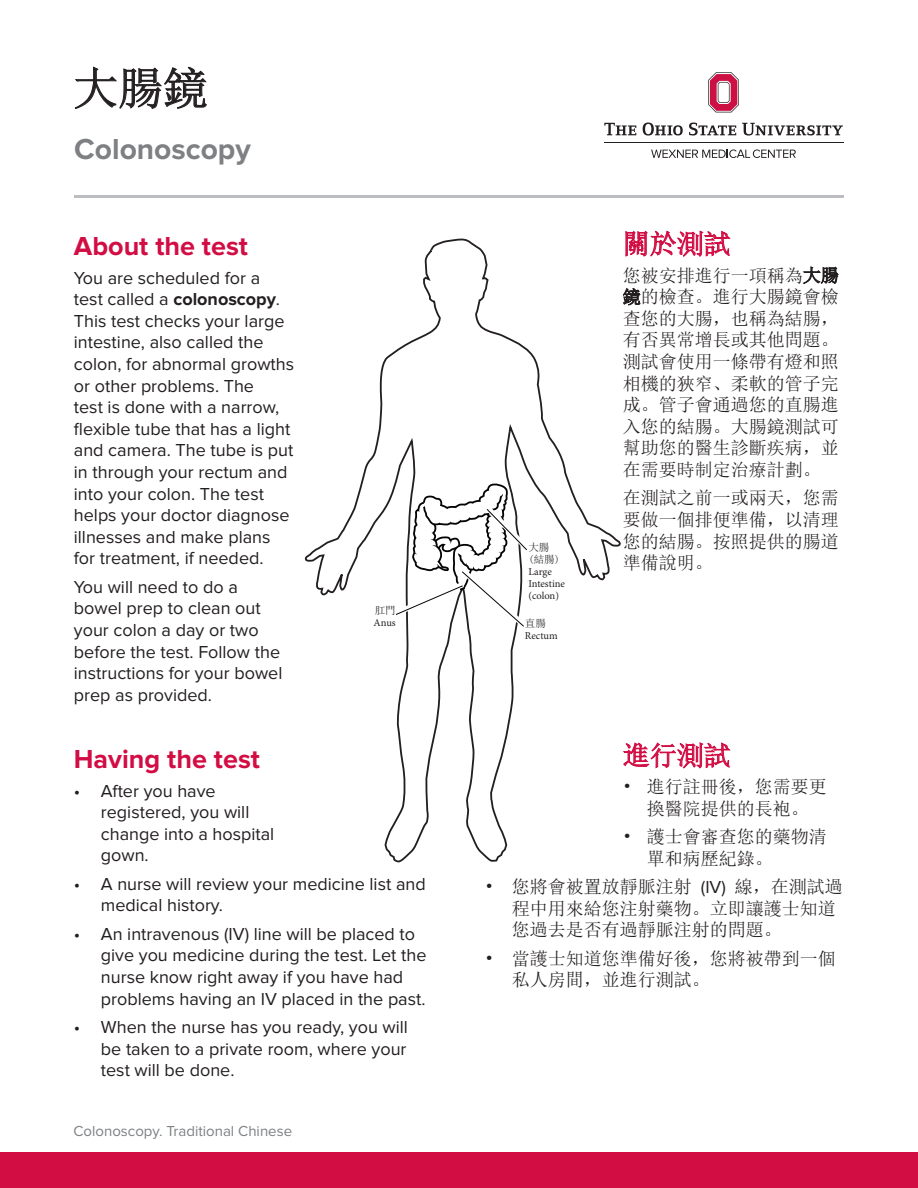
<style>
.page{position:relative;width:918px;height:1188px;background:#fff}
.page>*{position:absolute;margin:0;border:0;box-sizing:border-box;transform-origin:0 0}
.t1{font:45px "Sim Sun";color:#231f20}
.t2{font:700 30px "Proxima Nova";color:#7e8083}
.t3{font:700 27px "Proxima Nova";color:#d20d44}
.t4{font:27px "Sim Sun";color:#d20d44}
.t5{font:18px/21.6px "Proxima Nova";color:#231f20}
.t6{font:18px/21.6px "Sim Sun";color:#231f20}
.t7{font:15px "Proxima Nova";color:#7e8083}
.t8{font:13.5px/16.2px "Times New Roman";color:#231f20}
.t9{font:10.5px "Minion Pro";letter-spacing:-.005em;color:#231f20}
.t10{font:10.5px/12px "Sim Sun";color:#231f20}
.s1{font-weight:700}
.s2{font-family:"Proxima Nova"}
</style>
<div class="page">
<div style="left:0;top:1152px;width:918px;height:36px;background:#d20d44"></div>
<svg style="left:651px;top:149px;width:145px;height:9px"></svg>
<svg style="left:604px;top:123px;width:32px;height:12px"></svg>
<svg style="left:643px;top:123px;width:40px;height:13px"></svg>
<svg style="left:689px;top:123px;width:47px;height:13px"></svg>
<svg style="left:742px;top:123px;width:101px;height:13px"></svg>
<svg style="left:708px;top:72px;width:31px;height:40px"></svg>
<hr style="left:604px;top:142px;width:239px;height:1px;background:#231f20">
<svg style="left:74px;top:66px;width:133px;height:44px"></svg>
<hr style="left:74px;top:195px;width:770px;height:3px;background:#bcbdc0">
<svg style="left:304px;top:238px;width:319px;height:625px"></svg>
<svg style="left:388px;top:482px;width:145px;height:365px"></svg>
<svg style="left:626px;top:231px;width:104px;height:26px"></svg>
<svg style="left:804px;top:267px;width:34px;height:17px"></svg>
<svg style="left:623px;top:288px;width:17px;height:17px"></svg>
<svg style="left:623px;top:742px;width:107px;height:26px"></svg>
<div style="left:528px;top:541px;width:39px;height:50px;background:#fff"></div>
<div style="left:536px;top:561px;width:39px;height:8px;background:#fff"></div>
<div style="left:525px;top:619px;width:86px;height:31px;background:#fff"></div>
<div style="left:332px;top:606px;width:64px;height:38px;background:#fff"></div>
<p class="t1" style="left:73px;top:66px;width:136px">大腸鏡</p>
<p class="t2" style="left:74px;top:131px;width:178px">Colonoscopy</p>
<p class="t3" style="left:74px;top:231px;width:176px">About the test</p>
<p class="t5" style="left:74px;top:267px;width:222px">You are scheduled for a<br>test called a <span class="s1">colonoscopy</span>.<br>This test checks your large intestine, also called the colon, for abnormal growths or other problems. The<br>test is done with a narrow, flexible tube that has a light and camera. The tube is put in through your rectum and into your colon. The test helps your doctor diagnose illnesses and make plans for treatment, if needed.</p>
<p class="t5" style="left:74px;top:576px;width:210px">You will need to do a bowel prep to clean out your colon a day or two before the test. Follow the instructions for your bowel prep as provided.</p>
<p class="t10" style="left:375px;top:604px;width:22px">肛門</p>
<p class="t9" style="left:374px;top:615px;width:24px">Anus</p>
<p class="t8" style="left:364px;top:604px;width:30px">Anus</p>
<p class="t3" style="left:74px;top:744px;width:188px">Having the test</p>
<p class="t5" style="left:101px;top:780px;width:175px;text-indent:-27px">• After you have registered, you will change into a hospital gown.</p>
<p class="t5" style="left:101px;top:873px;width:326px;text-indent:-27px">• A nurse will review your medicine list and medical history.</p>
<p class="t5" style="left:101px;top:923px;width:327px;text-indent:-27px">• An intravenous (IV) line will be placed to give you medicine during the test. Let the nurse know right away if you have had problems having an IV placed in the past.</p>
<p class="t5" style="left:101px;top:1016px;width:309px;text-align:justify;text-indent:-27px">• When the nurse has you ready, you will be taken to a private room, where your test will be done.</p>
<p class="t7" style="left:73px;top:1122px;width:220px">Colonoscopy. Traditional Chinese</p>
<p class="t10" style="left:528px;top:542px;width:33px">大腸<br>(結腸)</p>
<p class="t9" style="left:528px;top:565px;width:25px">Large</p>
<p class="t9" style="left:528px;top:577px;width:38px">Intestine</p>
<p class="t9" style="left:528px;top:589px;width:32px">(colon)</p>
<p class="t10" style="left:525px;top:617px;width:22px">直腸</p>
<p class="t9" style="left:525px;top:629px;width:34px">Rectum</p>
<p class="t8" style="left:528px;top:540px;width:48px">Large<br>Intestine (colon)</p>
<p class="t8" style="left:525px;top:617px;width:43px">Rectum</p>
<p class="t4" style="left:623px;top:230px;width:109px">關於測試</p>
<p class="t6" style="left:623px;top:264px;width:218px;text-align:justify">您被安排進行一項稱為大腸鏡的檢查。進行大腸鏡會檢查您的大腸，也稱為結腸，有否異常增長或其他問題。測試會使用一條帶有燈和照相機的狹窄、柔軟的管子完成。管子會通過您的直腸進入您的結腸。大腸鏡測試可幫助您的醫生診斷疾病，並在需要時制定治療計劃。</p>
<p class="t6" style="left:623px;top:487px;width:218px;text-align:justify">在測試之前一或兩天，您需要做一個排便準備，以清理您的結腸。按照提供的腸道準備說明。</p>
<p class="t4" style="left:623px;top:742px;width:109px">進行測試</p>
<p class="t6" style="left:623px;top:776px;width:206px;text-align:center">• 進行註冊後，您需要更換醫院提供的長袍。</p>
<p class="t6" style="left:647px;top:826px;width:181px;text-indent:-24px">• 護士會審查您的藥物清單和病歷紀錄。</p>
<p class="t6" style="left:512px;top:876px;width:333px;text-indent:-27px">• 您將會被置放靜脈注射 <span class="s2">(IV)</span> 線，在測試過程中用來給您注射藥物。立即讓護士知道您過去是否有過靜脈注射的問題。</p>
<p class="t6" style="left:512px;top:948px;width:325px;text-indent:-27px">• 當護士知道您準備好後，您將被帶到一個私人房間，並進行測試。</p>
</div>
